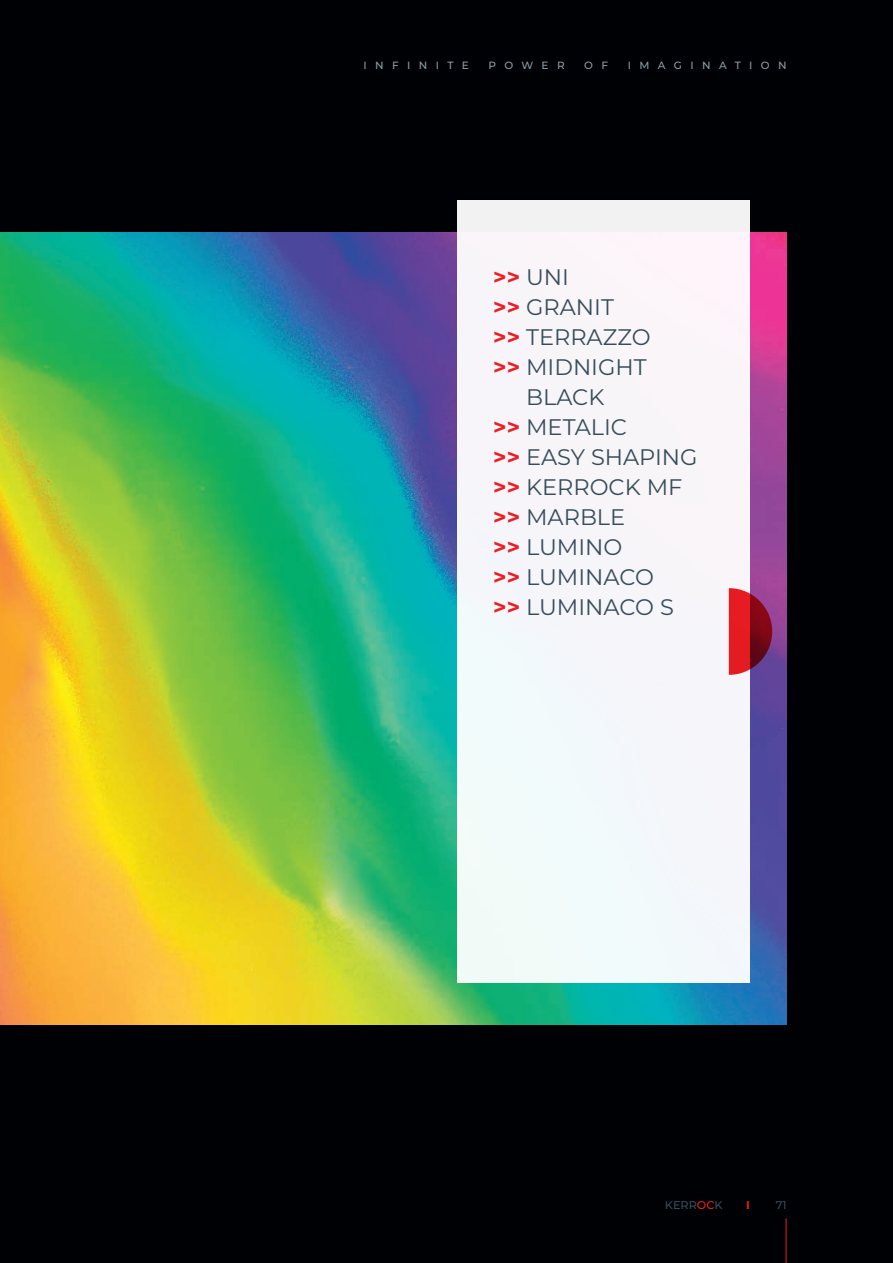
<style>
.page{position:relative;width:893px;height:1263px;background:#000104}
.page>*{position:absolute;margin:0;border:0;box-sizing:border-box;transform-origin:0 0}
.t1{font:22.5px "Montserrat";color:#364d59}
.t2{font:500 11.25px "Montserrat";color:#364d59}
.t3{font:700 11.25px "Montserrat";color:#ee1d23}
.t4{font:500 10.5px "Montserrat";letter-spacing:.8em;color:#8c9faa}
.s1{font-weight:700;color:#ee1d23}
.s2{color:#ee1d23}
</style>
<div class="page">
<img style="left:0;top:232px;width:787px;height:792px">
<hr style="left:786px;top:1218px;width:1px;height:45px;background:#ee1d23">
<div style="left:457px;top:200px;width:293px;height:782px;background:#f5f5f9"></div>
<svg style="left:729px;top:588px;width:43px;height:87px"></svg>
<p class="t4" style="left:363px;top:58px;width:107px">INFINITE</p>
<p class="t4" style="left:489px;top:58px;width:78px">POWER</p>
<p class="t4" style="left:584px;top:58px;width:25px">O F</p>
<p class="t4" style="left:628px;top:58px;width:160px">IMAGINATION</p>
<p class="t1" style="left:493px;top:261px;width:77px"><span class="s1">&gt;&gt;</span> UNI</p>
<p class="t1" style="left:493px;top:291px;width:122px"><span class="s1">&gt;&gt;</span> GRANIT</p>
<p class="t1" style="left:493px;top:321px;width:159px"><span class="s1">&gt;&gt;</span> TERRAZZO</p>
<p class="t1" style="left:493px;top:351px;width:155px"><span class="s1">&gt;&gt;</span> MIDNIGHT</p>
<p class="t1" style="left:526px;top:381px;width:80px">BLACK</p>
<p class="t1" style="left:493px;top:411px;width:135px"><span class="s1">&gt;&gt;</span> METALIC</p>
<p class="t1" style="left:493px;top:441px;width:206px"><span class="s1">&gt;&gt;</span> EASY SHAPING</p>
<p class="t1" style="left:493px;top:471px;width:191px"><span class="s1">&gt;&gt;</span> KERROCK MF</p>
<p class="t1" style="left:493px;top:501px;width:134px"><span class="s1">&gt;&gt;</span> MARBLE</p>
<p class="t1" style="left:493px;top:531px;width:131px"><span class="s1">&gt;&gt;</span> LUMINO</p>
<p class="t1" style="left:493px;top:561px;width:162px"><span class="s1">&gt;&gt;</span> LUMINACO</p>
<p class="t1" style="left:493px;top:591px;width:182px"><span class="s1">&gt;&gt;</span> LUMINACO S</p>
<p class="t2" style="left:665px;top:1197px;width:59px">KERR<span class="s2">OC</span>K</p>
<p class="t3" style="left:746px;top:1197px;width:5px">I</p>
<p class="t2" style="left:776px;top:1197px;width:13px">71</p>
</div>
